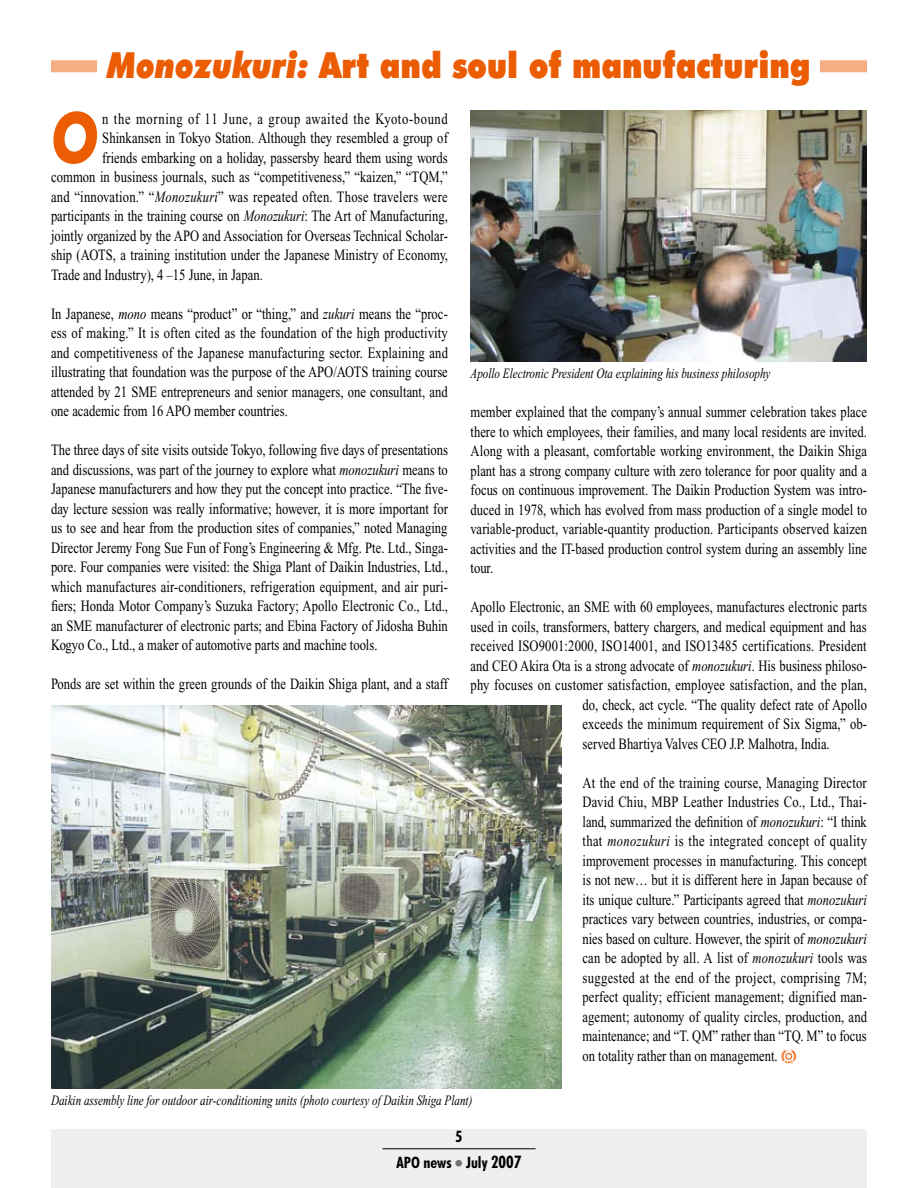
<style>
.page{position:relative;width:918px;height:1188px;background:#fff}
.page>*{position:absolute;margin:0;border:0;box-sizing:border-box;transform-origin:0 0}
.t1{font:italic 700 70.35px "Futura BT";color:#eb5c03;scale:.8 1}
.t2{font:900 36px "Futura BT";color:#eb5c03;scale:.85 1}
.t3{font:15.75px/19.5px "Times New Roman";color:#000;text-align:justify;scale:.8 1}
.t4{font:15.75px "Times New Roman";letter-spacing:.02em;color:#000;scale:.8 1}
.t5{font:15.75px "Times New Roman";letter-spacing:.05em;color:#000;scale:.8 1}
.t6{font:700 condensed 15.75px "Futura BT";color:#000}
.t7{font:italic 14.25px "Times New Roman";color:#000;scale:.78 1}
.s1{font-style:italic}
.s2{font-family:"Ryumin";font-weight:300;font-stretch:normal;font-size:7.5px;color:#727172}
.s3{font-size:17.25px}
</style>
<div class="page">
<div style="left:51px;top:1129px;width:816px;height:59px;background:#eeefef"></div>
<hr style="left:382px;top:1148px;width:154px;height:1px;background:#000">
<div style="left:51px;top:60px;width:816px;height:12px;background:#f5ad81"></div>
<div style="left:98px;top:47px;width:722px;height:51px;background:#fff"></div>
<img style="left:51px;top:706px;width:510px;height:383px">
<img style="left:471px;top:111px;width:396px;height:250px">
<svg style="left:781px;top:1049px;width:15px;height:15px"></svg>
<h2 class="t2" style="left:107px;top:43px;width:829px"><span class="s1">Monozukuri:</span> Art and soul of manufacturing</h2>
<h1 class="t1" style="left:51px;top:95px;width:62px">O</h1>
<p class="t5" style="left:102px;top:110px;width:433px">n the morning of 11 June, a group awaited the Kyoto-bound</p>
<p class="t3" style="left:102px;top:128px;width:434px">Shinkansen in Tokyo Station. Although they resembled a group of</p>
<p class="t3" style="left:102px;top:148px;width:433px">friends embarking on a holiday, passersby heard them using words</p>
<p class="t3" style="left:51px;top:167px;width:498px">common in business journals, such as “competitiveness,” “kaizen,” “TQM,”</p>
<p class="t4" style="left:51px;top:188px;width:498px">and “innovation.” “<span class="s1">Monozukuri</span>” was repeated often. Those travelers were</p>
<p class="t3" style="left:51px;top:206px;width:498px">participants in the training course on <span class="s1">Monozukuri</span>: The Art of Manufacturing,</p>
<p class="t3" style="left:51px;top:226px;width:498px">jointly organized by the APO and Association for Overseas Technical Scholar-</p>
<p class="t3" style="left:51px;top:245px;width:498px">ship (AOTS, a training institution under the Japanese Ministry of Economy,</p>
<p class="t3" style="left:51px;top:265px;width:266px">Trade and Industry), 4 –15 June, in Japan.</p>
<p class="t3" style="left:51px;top:304px;width:498px">In Japanese, <span class="s1">mono</span> means “product” or “thing,” and <span class="s1">zukuri</span> means the “proc&shy;ess of making.” It is often cited as the foundation of the high productivity and competitiveness of the Japanese manufacturing sector. Explaining and illustrating that foundation was the purpose of the APO/AOTS training course attended by 21 SME entrepreneurs and senior managers, one consultant, and one academic from 16 APO member countries.</p>
<p class="t3" style="left:51px;top:440px;width:498px">The three days of site visits outside Tokyo, following five days of presentations and discussions, was part of the journey to explore what <span class="s1">monozukuri</span> means to Japanese manufacturers and how they put the concept into practice. “The five&shy;day lecture session was really informative; however, it is more important for us to see and hear from the production sites of companies,” noted Managing Director Jeremy Fong Sue Fun of Fong’s Engineering &amp; Mfg. Pte. Ltd., Singa&shy;pore. Four companies were visited: the Shiga Plant of Daikin Industries, Ltd., which manufactures air-conditioners, refrigeration equipment, and air puri&shy;fiers; Honda Motor Company’s Suzuka Factory; Apollo Electronic Co., Ltd., an SME manufacturer of electronic parts; and Ebina Factory of Jidosha Buhin Kogyo Co., Ltd., a maker of automotive parts and machine tools.</p>
<p class="t3" style="left:51px;top:674px;width:498px">Ponds are set within the green grounds of the Daikin Shiga plant, and a staff</p>
<p class="t7" style="left:471px;top:365px;width:386px">Apollo Electronic President Ota explaining his business philosophy</p>
<p class="t3" style="left:471px;top:402px;width:497px">member explained that the company’s annual summer celebration takes place there to which employees, their families, and many local residents are invited.<br>Along with a pleasant, comfortable working environment, the Daikin Shiga plant has a strong company culture with zero tolerance for poor quality and a focus on continuous improvement. The Daikin Production System was intro&shy;duced in 1978, which has evolved from mass production of a single model to variable-product, variable-quantity production. Participants observed kaizen activities and the IT-based production control system during an assembly line tour.</p>
<p class="t3" style="left:471px;top:597px;width:497px">Apollo Electronic, an SME with 60 employees, manufactures electronic parts</p>
<p class="t3" style="left:471px;top:617px;width:497px">used in coils, transformers, battery chargers, and medical equipment and has</p>
<p class="t3" style="left:471px;top:636px;width:497px">received ISO9001:2000, ISO14001, and ISO13485 certifications. President</p>
<p class="t3" style="left:471px;top:656px;width:497px">and CEO Akira Ota is a strong advocate of <span class="s1">monozukuri</span>. His business philoso-</p>
<p class="t3" style="left:471px;top:675px;width:497px">phy focuses on customer satisfaction, employee satisfaction, and the plan,</p>
<p class="t3" style="left:583px;top:695px;width:357px">do, check, act cycle. “The quality defect rate of Apollo</p>
<p class="t3" style="left:583px;top:714px;width:357px">exceeds the minimum requirement of Six Sigma,” ob-</p>
<p class="t3" style="left:583px;top:734px;width:311px">served Bhartiya Valves CEO J.P. Malhotra, India.</p>
<p class="t3" style="left:583px;top:773px;width:357px">At the end of the training course, Managing Director David Chiu, MBP Leather Industries Co., Ltd., Thai&shy;land, summarized the definition of <span class="s1">monozukuri</span>: “I think that <span class="s1">monozukuri</span> is the integrated concept of quality improvement processes in manufacturing. This concept is not new… but it is different here in Japan because of its unique culture.” Participants agreed that <span class="s1">monozukuri </span>practices vary between countries, industries, or compa&shy;nies based on culture. However, the spirit of <span class="s1">monozukuri </span>can be adopted by all. A list of <span class="s1">monozukuri</span> tools was suggested at the end of the project, comprising 7M; perfect quality; efficient management; dignified man&shy;agement; autonomy of quality circles, production, and maintenance; and “T. QM” rather than “TQ. M” to focus on totality rather than on management.</p>
<p class="t7" style="left:51px;top:1092px;width:542px">Daikin assembly line for outdoor air-conditioning units (photo courtesy of Daikin Shiga Plant)</p>
<p class="t6" style="left:397px;top:1153px;width:126px">APO news <span class="s2">●</span> July <span class="s3">2007</span></p>
</div>
